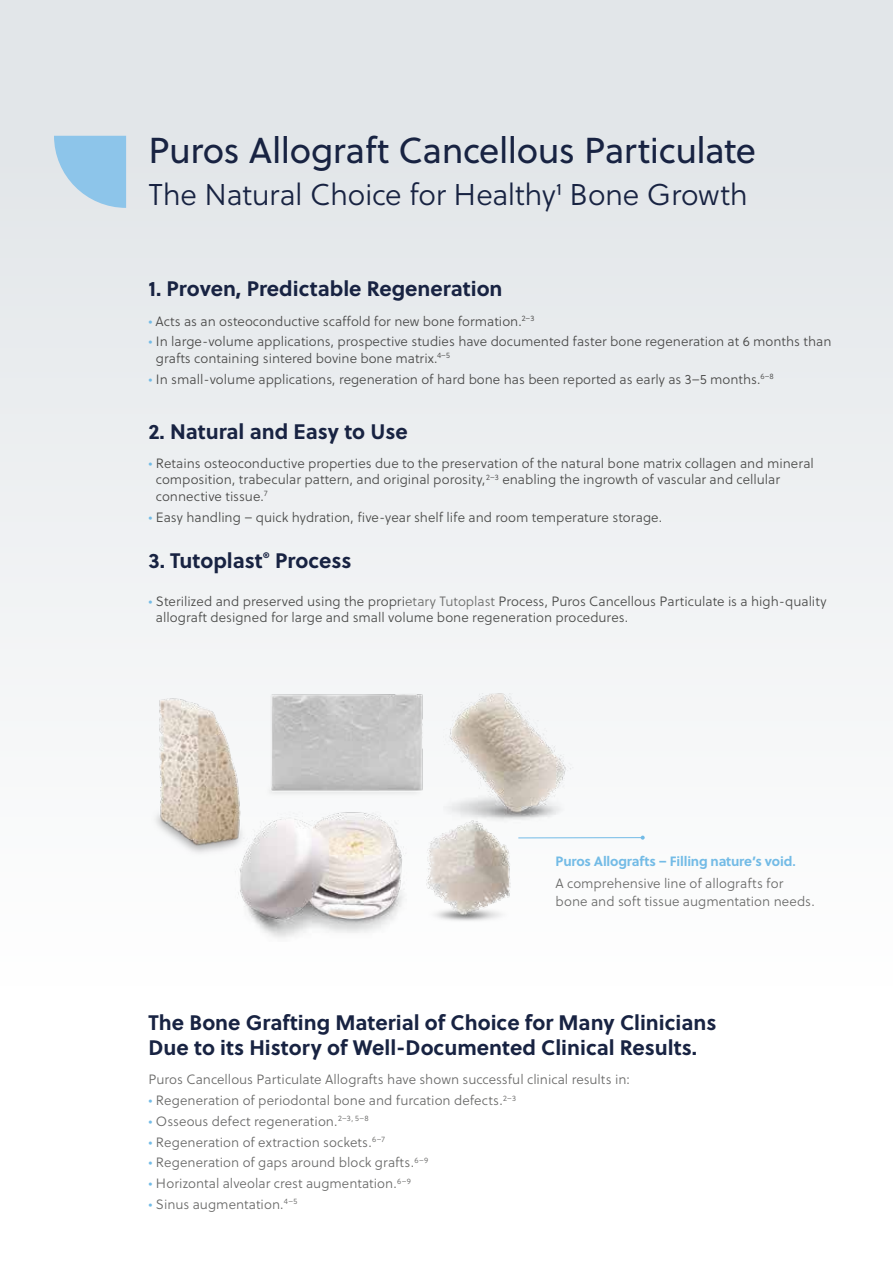
<style>
.page{position:relative;width:893px;height:1263px;background:#fff}
.page>*{position:absolute;margin:0;border:0;box-sizing:border-box;transform-origin:0 0}
.t1{font:36px "Soleil";letter-spacing:-.01em;color:#182342}
.t2{font:30px "Soleil Lt";letter-spacing:-.01em;color:#182342}
.t3{font:700 21px/25.2px "Soleil";color:#182342}
.t4{font:13.5px/16.5px "Soleil Lt";color:#4a4a49}
.t5{font:13.5px/17.7px "Soleil Lt";letter-spacing:.005em;color:#6a6a69}
.t6{font:700 13.5px "Soleil";letter-spacing:-.015em;color:#73bbe6}
.s1{color:#73bbe6}
.s2{color:#6a6a69}
.s3{font-family:"Soleil Sb";font-weight:400}
</style>
<div class="page">
<div style="left:0;top:0;width:893px;height:1263px;background:linear-gradient(to bottom,#dfe4e7,#fff)"></div>
<svg style="left:54px;top:136px;width:72px;height:72px;background:#9fcce9"></svg>
<img style="left:418px;top:668px;width:187px;height:174px">
<img style="left:415px;top:814px;width:112px;height:116px">
<img style="left:269px;top:689px;width:176px;height:116px">
<img style="left:129px;top:683px;width:140px;height:182px">
<img style="left:225px;top:769px;width:190px;height:184px">
<hr style="left:518px;top:837px;width:125px;height:1px;background:#73bbe6">
<svg style="left:641px;top:836px;width:4px;height:4px"></svg>
<h1 class="t1" style="left:148px;top:128px;width:609px">Puros Allograft Cancellous Particulate</h1>
<h2 class="t2" style="left:148px;top:176px;width:601px">The Natural Choice for Healthy1 Bone Growth</h2>
<h3 class="t3" style="left:148px;top:277px;width:356px">1. Proven, Predictable Regeneration</h3>
<p class="t4" style="left:148px;top:313px;width:387px"><span class="s1">•</span> Acts as an osteoconductive scaffold for new bone formation.<sup>2–3</sup></p>
<p class="t4" style="left:156px;top:334px;width:677px;text-indent:-7px"><span class="s1">•</span> In large-volume applications, prospective studies have documented faster bone regeneration at 6 months than grafts containing sintered bovine bone matrix.<sup>4–5</sup></p>
<p class="t4" style="left:148px;top:371px;width:627px"><span class="s1">•</span> In small-volume applications, regeneration of hard bone has been reported as early as 3–5 months.<sup>6–8</sup></p>
<h3 class="t3" style="left:148px;top:419px;width:261px">2. Natural and Easy to Use</h3>
<p class="t4" style="left:156px;top:455px;width:659px;text-indent:-7px"><span class="s1">•</span> Retains osteoconductive properties due to the preservation of the natural bone matrix collagen and mineral composition, trabecular pattern, and original porosity,<sup>2–3</sup> enabling the ingrowth of vascular and cellular connective tissue.<sup>7</sup></p>
<p class="t4" style="left:148px;top:509px;width:515px"><span class="s1">•</span> Easy handling – quick hydration, five-year shelf life and room temperature storage.</p>
<h3 class="t3" style="left:148px;top:548px;width:205px">3. Tutoplast<sup>®</sup> Process</h3>
<p class="t4" style="left:156px;top:593px;width:672px;text-indent:-7px"><span class="s1">•</span> Sterilized and preserved using the propri<span class="s2">etary Tutoplast</span> Process, Puros Cancellous Particulate is a high-quality allograft designed for large and small volume bone regeneration procedures.</p>
<p class="t6" style="left:556px;top:852px;width:242px">Puros Allografts – Filling nature’s void<span class="s3">.</span></p>
<p class="t5" style="left:556px;top:875px;width:261px">A comprehensive line of allografts for bone and soft tissue augmentation needs.</p>
<h3 class="t3" style="left:148px;top:1010px;width:570px">The Bone Grafting Material of Choice for Many Clinicians<br>Due to its History of Well-Documented Clinical Results.</h3>
<p class="t5" style="left:148px;top:1071px;width:483px">Puros Cancellous Particulate Allografts have shown successful clinical results in:</p>
<p class="t5" style="left:148px;top:1092px;width:369px"><span class="s1">•</span> Regeneration of periodontal bone and furcation defects.<sup>2–3</sup></p>
<p class="t5" style="left:148px;top:1113px;width:222px"><span class="s1">•</span> Osseous defect regeneration.<sup>2–3,</sup> <sup>5–8</sup></p>
<p class="t5" style="left:148px;top:1134px;width:238px"><span class="s1">•</span> Regeneration of extraction sockets.<sup>6–7</sup></p>
<p class="t5" style="left:148px;top:1154px;width:281px"><span class="s1">•</span> Regeneration of gaps around block grafts.<sup>6–9</sup></p>
<p class="t5" style="left:149px;top:1175px;width:264px"><span class="s1">•</span> Horizontal alveolar crest augmentation.<sup>6–9</sup></p>
<p class="t5" style="left:148px;top:1196px;width:150px"><span class="s1">•</span> Sinus augmentation.<sup>4–5</sup></p>
</div>
